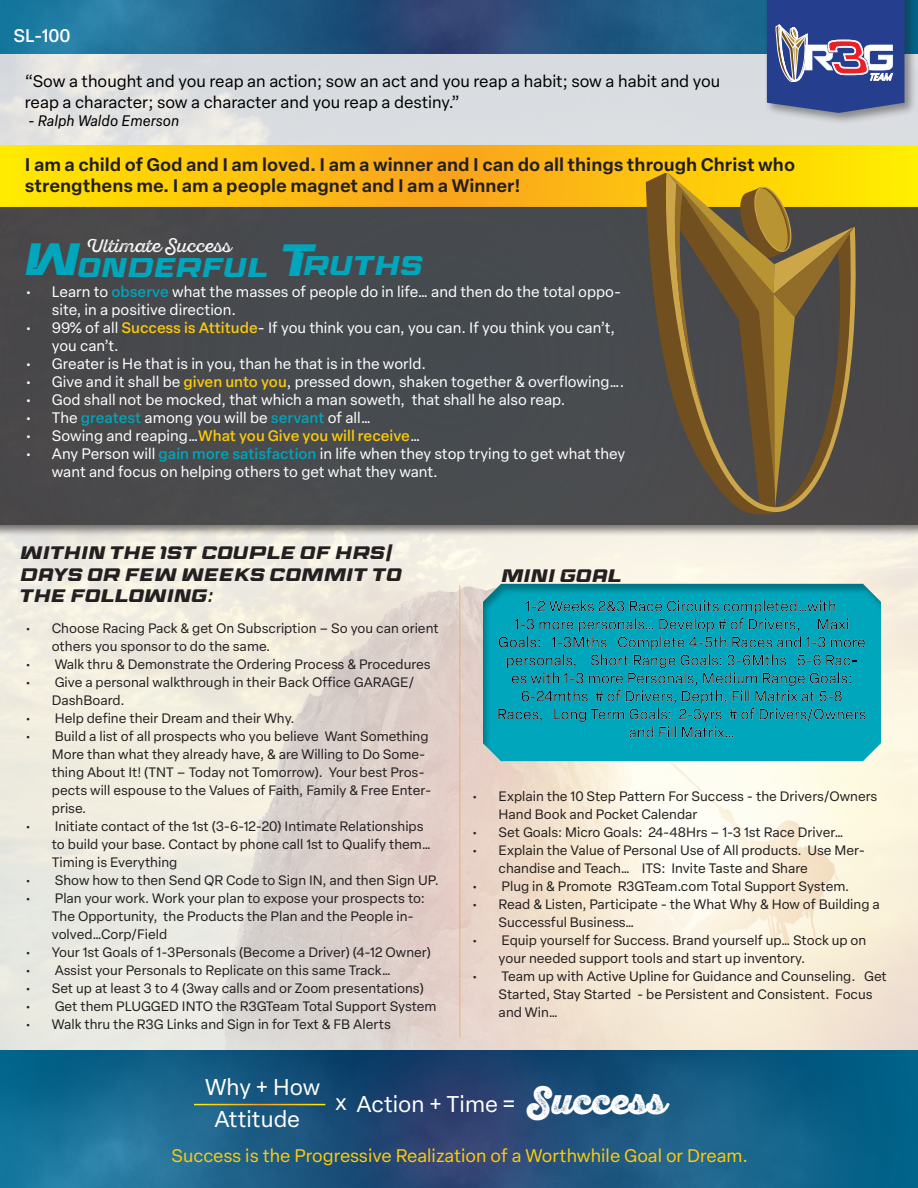
<style>
.page{position:relative;width:918px;height:1188px;background:#fff}
.page>*{position:absolute;margin:0;border:0;box-sizing:border-box;transform-origin:0 0}
.t1{font:45px "Race Sport";color:#00a6bc}
.t2{font:36px "Sant Elia Rough Black Two";color:#fff}
.t3{font:27px "Race Sport";color:#00a6bc}
.t4{font:22.5px "Elza Text";color:#fff}
.t5{font:600 18px/21.6px "Elza Text";color:#231f20}
.t6{font:18px/21.6px "Race Sport";color:#231f20}
.t7{font:18px "Elza Text";color:#fdcb0a}
.t8{font:18px "Sant Elia Rough Two";color:#fff}
.t9{font:500 18px "Elza Text";color:#fff}
.t10{font:16.5px/21.6px "Elza Text";color:#000}
.t11{font:500 16.5px "Elza Text";color:#fff}
.t12{font:15px/18px "Elza Text";color:#fff}
.t13{font:500 15px "Elza Text";color:#fdcb0a}
.t14{font:italic 15px "Elza Text";color:#000}
.t15{font:13.5px/18px "Elza Text";color:#231f20}
.s1{font-weight:500;color:#00a6bc}
.s2{font-weight:500;color:#fdcb0a}
.s3{font-weight:400;color:#fff}
</style>
<div class="page">
<img style="left:0;top:54px;width:918px;height:997px">
<svg style="left:0;top:0;width:918px;height:54px;background:#245e88"></svg>
<svg style="left:0;top:146px;width:918px;height:58px;background:#fcc50d"></svg>
<svg style="left:0;top:1051px;width:918px;height:137px;background:#185982"></svg>
<div style="left:0;top:204px;width:918px;height:334px;background:#231f20;opacity:.75"></div>
<div style="left:0;top:207px;width:918px;height:318px;background:#474a4e"></div>
<svg style="left:646px;top:174px;width:132px;height:340px"></svg>
<svg style="left:661px;top:174px;width:128px;height:338px"></svg>
<svg style="left:667px;top:174px;width:189px;height:335px"></svg>
<hr style="left:459px;top:585px;width:1px;height:452px;background:#fff">
<div style="left:482px;top:583px;width:405px;height:180px;background:#231f20;opacity:.35"></div>
<hr style="left:194px;top:1104px;width:131px;height:1px;background:#fff">
<div style="left:764px;top:0;width:153px;height:125px;background:#231f20;opacity:.45"></div>
<svg style="left:767px;top:0;width:138px;height:113px;background:#4f5c98"></svg>
<p class="t9" style="left:14px;top:22px;width:59px">SL-100</p>
<p class="t10" style="left:25px;top:69px;width:697px">“Sow a thought and you reap an action; sow an act and you reap a habit; sow a habit and you reap a character; sow a character and you reap a destiny.”</p>
<p class="t14" style="left:28px;top:110px;width:153px">- Ralph Waldo Emerson</p>
<p class="t5" style="left:25px;top:153px;width:772px">I am a child of God and I am loved. I am a winner and I can do all things through Christ who strengthens me. I am a people magnet and I am a Winner!</p>
<p class="t8" style="left:86px;top:235px;width:146px">Ultimate Success</p>
<p class="t12" style="left:52px;top:282px;width:571px;text-indent:-27px">• Learn to <span class="s1">observe</span> what the masses of people do in life… and then do the total oppo&shy;site, in a positive direction.</p>
<p class="t12" style="left:52px;top:318px;width:565px;text-indent:-27px">• 99% of all <span class="s2">Success is Attitude</span>- If you think you can, you can. If you think you can’t, you can’t.</p>
<p class="t12" style="left:25px;top:354px;width:403px">• Greater is He that is in you, than he that is in the world.</p>
<p class="t12" style="left:25px;top:372px;width:601px">• Give and it shall be <span class="s2">given unto you</span>, pressed down, shaken together &amp; overflowing….</p>
<p class="t12" style="left:25px;top:390px;width:542px">• God shall not be mocked, that which a man soweth, that shall he also reap.</p>
<p class="t12" style="left:25px;top:408px;width:348px">• The <span class="s1">greatest</span> among you will be <span class="s1">servant</span> of all…</p>
<p class="t13" style="left:25px;top:424px;width:397px"><span class="s3">• Sowing and reaping…</span>What you Give you will receive<span class="s3">…</span></p>
<p class="t12" style="left:52px;top:444px;width:575px;text-indent:-27px">• Any Person will <span class="s1">gain more satisfaction</span> in life when they stop trying to get what they want and focus on helping others to get what they want.</p>
<p class="t1" style="left:25px;top:235px;width:58px">W</p>
<p class="t1" style="left:282px;top:236px;width:37px">T</p>
<p class="t3" style="left:304px;top:251px;width:121px">RUTHS</p>
<p class="t3" style="left:78px;top:253px;width:191px">ONDERFUL</p>
<p class="t6" style="left:21px;top:543px;width:383px">WITHIN THE 1ST COUPLE OF HRS/<br>DAYS OR FEW WEEKS COMMIT TO<br>THE FOLLOWING:</p>
<p class="t15" style="left:52px;top:618px;width:388px;text-indent:-27px">• Choose Racing Pack &amp; get On Subscription – So you can orient others you sponsor to do the same.</p>
<p class="t15" style="left:25px;top:654px;width:407px">• Walk thru &amp; Demonstrate the Ordering Process &amp; Procedures</p>
<p class="t15" style="left:52px;top:672px;width:364px;text-indent:-27px">• Give a personal walkthrough in their Back Office GARAGE/<br>DashBoard.</p>
<p class="t15" style="left:25px;top:708px;width:271px">• Help define their Dream and their Why.</p>
<p class="t15" style="left:52px;top:726px;width:381px;text-indent:-27px">• Build a list of all prospects who you believe Want Something More than what they already have, &amp; are Willing to Do Some&shy;thing About It! (TNT – Today not Tomorrow). Your best Pros&shy;pects will espouse to the Values of Faith, Family &amp; Free Enter&shy;prise.</p>
<p class="t15" style="left:52px;top:816px;width:381px;text-indent:-27px">• Initiate contact of the 1st (3-6-12-20) Intimate Relationships to build your base. Contact by phone call 1st to Qualify them…<br>Timing is Everything</p>
<p class="t15" style="left:25px;top:870px;width:416px">• Show how to then Send QR Code to Sign IN, and then Sign UP.</p>
<p class="t15" style="left:52px;top:888px;width:375px;text-indent:-27px">• Plan your work. Work your plan to expose your prospects to:<br>The Opportunity, the Products the Plan and the People in&shy;volved…Corp/Field</p>
<p class="t15" style="left:25px;top:942px;width:408px">• Your 1st Goals of 1-3Personals (Become a Driver) (4-12 Owner)</p>
<p class="t15" style="left:25px;top:960px;width:368px">• Assist your Personals to Replicate on this same Track…</p>
<p class="t15" style="left:25px;top:978px;width:401px">• Set up at least 3 to 4 (3way calls and or Zoom presentations)</p>
<p class="t15" style="left:25px;top:996px;width:413px">• Get them PLUGGED INTO the R3GTeam Total Support System</p>
<p class="t15" style="left:25px;top:1014px;width:368px">• Walk thru the R3G Links and Sign in for Text &amp; FB Alerts</p>
<p class="t6" style="left:501px;top:567px;width:121px">MINI GOAL</p>
<p class="t15" style="left:499px;top:787px;width:380px;text-indent:-27px">• Explain the 10 Step Pattern For Success - the Drivers/Owners<br>Hand Book and Pocket Calendar</p>
<p class="t15" style="left:472px;top:823px;width:374px">• Set Goals: Micro Goals: 24-48Hrs – 1-3 1st Race Driver…</p>
<p class="t15" style="left:499px;top:841px;width:368px;text-indent:-27px">• Explain the Value of Personal Use of All products. Use Mer&shy;chandise and Teach… ITS: Invite Taste and Share</p>
<p class="t15" style="left:472px;top:877px;width:379px">• Plug in &amp; Promote R3GTeam.com Total Support System.</p>
<p class="t15" style="left:499px;top:895px;width:383px;text-indent:-27px">• Read &amp; Listen, Participate - the What Why &amp; How of Building a<br>Successful Business…</p>
<p class="t15" style="left:499px;top:931px;width:369px;text-indent:-27px">• Equip yourself for Success. Brand yourself up… Stock up on your needed support tools and start up inventory.</p>
<p class="t15" style="left:499px;top:967px;width:390px;text-indent:-27px">• Team up with Active Upline for Guidance and Counseling. Get<br>Started, Stay Started - be Persistent and Consistent. Focus and Win…</p>
<p class="t4" style="left:205px;top:1070px;width:116px">Why + How</p>
<p class="t4" style="left:214px;top:1103px;width:87px">Attitude</p>
<p class="t11" style="left:335px;top:1092px;width:13px">X</p>
<p class="t4" style="left:357px;top:1087px;width:160px">Action + Time =</p>
<p class="t2" style="left:528px;top:1081px;width:139px">Success</p>
<p class="t7" style="left:172px;top:1142px;width:578px">Success is the Progressive Realization of a Worthwhile Goal or Dream.</p>
</div>
